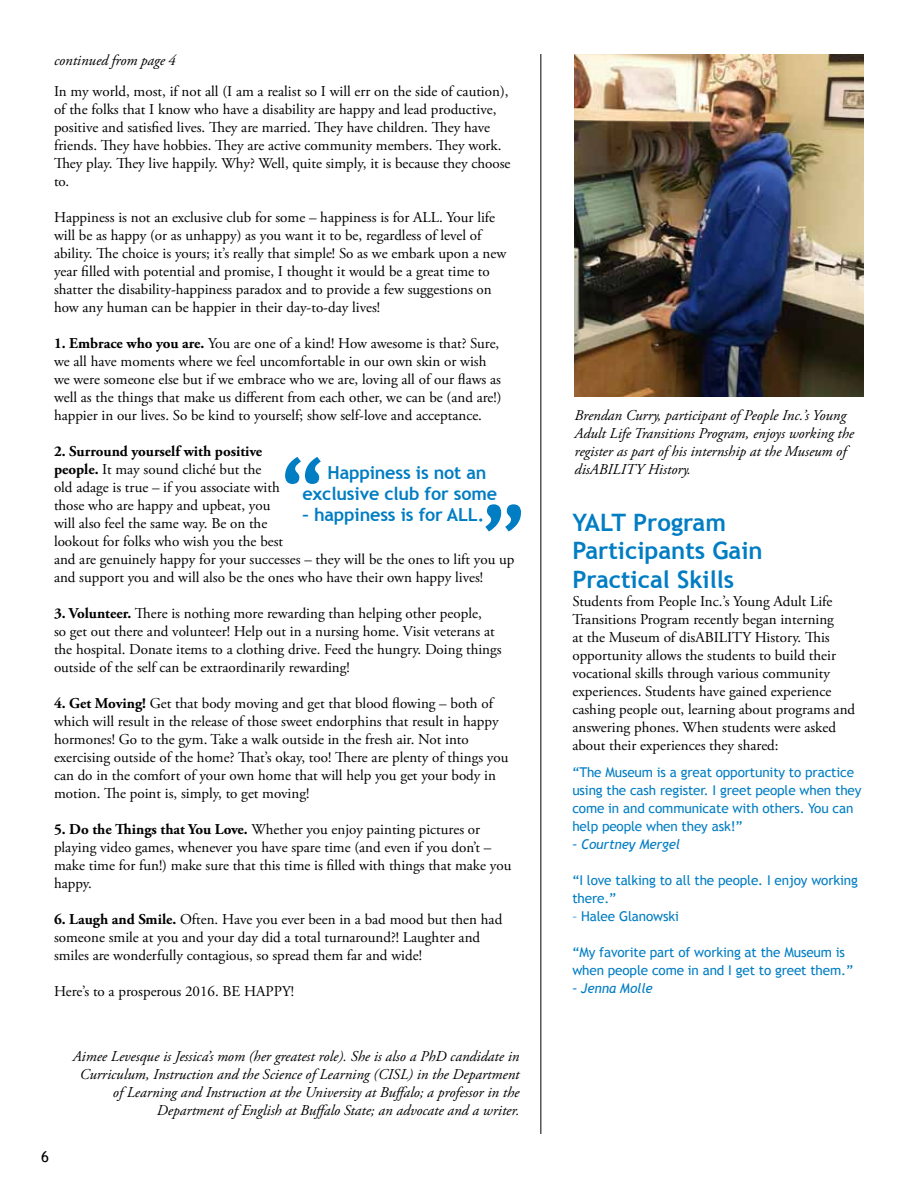
<style>
.page{position:relative;width:918px;height:1188px;background:#fff}
.page>*{position:absolute;margin:0;border:0;box-sizing:border-box;transform-origin:0 0}
.t1{font:700 24px/28.5px "Trebuchet MS";color:#007dc3}
.t2{font:700 18px "Trebuchet MS";letter-spacing:-.01em;color:#007dc3}
.t3{font:15px/18px "Adobe Garamond Pro";color:#000}
.t4{font:italic 15px/18px "Adobe Garamond Pro";color:#000;text-align:right}
.t5{font:15px "Trebuchet MS";color:#000}
.t6{font:13.5px/18px "Trebuchet MS";letter-spacing:-.01em;color:#007dc3}
.t7{font:italic 13.5px "Trebuchet MS";letter-spacing:-.01em;color:#007dc3}
.s1{font-weight:700}
</style>
<div class="page">
<img style="left:575px;top:54px;width:289px;height:342px">
<hr style="left:540px;top:54px;width:1px;height:1080px;background:#000">
<svg style="left:285px;top:457px;width:36px;height:27px"></svg>
<svg style="left:485px;top:504px;width:36px;height:27px"></svg>
<p class="t4" style="left:54px;top:52px;width:123px">continued from page 4</p>
<p class="t3" style="left:54px;top:83px;width:458px">In my world, most, if not all (I am a realist so I will err on the side of caution), of the folks that I know who have a disability are happy and lead productive, positive and satisfied lives. They are married. They have children. They have friends. They have hobbies. They are active community members. They work.<br>They play. They live happily. Why? Well, quite simply, it is because they choose to.</p>
<p class="t3" style="left:54px;top:209px;width:454px">Happiness is not an exclusive club for some – happiness is for ALL. Your life will be as happy (or as unhappy) as you want it to be, regardless of level of ability. The choice is yours; it’s really that simple! So as we embark upon a new year filled with potential and promise, I thought it would be a great time to shatter the disability-happiness paradox and to provide a few suggestions on how any human can be happier in their day-to-day lives!</p>
<p class="t3" style="left:54px;top:335px;width:449px"><span class="s1">1. Embrace who you are.</span> You are one of a kind! How awesome is that? Sure, we all have moments where we feel uncomfortable in our own skin or wish we were someone else but if we embrace who we are, loving all of our flaws as well as the things that make us different from each other, we can be (and are!) happier in our lives. So be kind to yourself; show self-love and acceptance.</p>
<p class="t3" style="left:54px;top:443px;width:462px"><span class="s1">2. Surround yourself with positive<br>people.</span> It may sound cliché but the<br>old adage is true – if you associate with<br>those who are happy and upbeat, you<br>will also feel the same way. Be on the<br>lookout for folks who wish you the best<br>and are genuinely happy for your successes – they will be the ones to lift you up and support you and will also be the ones who have their own happy lives!</p>
<p class="t3" style="left:54px;top:605px;width:449px"><span class="s1">3. Volunteer.</span> There is nothing more rewarding than helping other people,<br>so get out there and volunteer! Help out in a nursing home. Visit veterans at the hospital. Donate items to a clothing drive. Feed the hungry. Doing things outside of the self can be extraordinarily rewarding!</p>
<p class="t3" style="left:54px;top:695px;width:456px"><span class="s1">4. Get Moving!</span> Get that body moving and get that blood flowing – both of which will result in the release of those sweet endorphins that result in happy hormones! Go to the gym. Take a walk outside in the fresh air. Not into exercising outside of the home? That’s okay, too! There are plenty of things you can do in the comfort of your own home that will help you get your body in motion. The point is, simply, to get moving!</p>
<p class="t3" style="left:54px;top:821px;width:459px"><span class="s1">5. Do the Things that You Love.</span> Whether you enjoy painting pictures or playing video games, whenever you have spare time (and even if you don’t – make time for fun!) make sure that this time is filled with things that make you happy.</p>
<p class="t3" style="left:54px;top:911px;width:450px"><span class="s1">6. Laugh and Smile.</span> Often. Have you ever been in a bad mood but then had someone smile at you and your day did a total turnaround?! Laughter and smiles are wonderfully contagious, so spread them far and wide!</p>
<p class="t3" style="left:54px;top:983px;width:241px">Here’s to a prosperous 2016. BE HAPPY!</p>
<p class="t4" style="left:575px;top:407px;width:281px;text-align:left">Brendan Curry, participant of People Inc.’s Young<br>Adult Life Transitions Program, enjoys working the register as part of his internship at the Museum of</p>
<p class="t2" style="left:328px;top:461px;width:160px">Happiness is not an</p>
<p class="t4" style="left:575px;top:461px;width:118px">disABILITY History.</p>
<p class="t2" style="left:302px;top:482px;width:196px">exclusive club for some</p>
<p class="t2" style="left:302px;top:503px;width:183px">– happiness is for ALL.</p>
<h1 class="t1" style="left:572px;top:508px;width:192px">YALT Program<br>Participants Gain<br>Practical Skills</h1>
<p class="t3" style="left:572px;top:592px;width:284px">Students from People Inc.’s Young Adult Life Transitions Program recently began interning<br>at the Museum of disABILITY History. This opportunity allows the students to build their vocational skills through various community experiences. Students have gained experience cashing people out, learning about programs and answering phones. When students were asked about their experiences they shared:</p>
<p class="t6" style="left:572px;top:763px;width:291px">“The Museum is a great opportunity to practice using the cash register. I greet people when they come in and communicate with others. You can help people when they ask!”</p>
<p class="t7" style="left:572px;top:836px;width:109px">– Courtney Mergel</p>
<p class="t6" style="left:572px;top:871px;width:287px">“I love talking to all the people. I enjoy working there.”</p>
<p class="t6" style="left:572px;top:907px;width:108px">– Halee Glanowski</p>
<p class="t6" style="left:572px;top:943px;width:282px">“My favorite part of working at the Museum is when people come in and I get to greet them.”</p>
<p class="t7" style="left:572px;top:980px;width:82px">– Jenna Molle</p>
<p class="t5" style="left:41px;top:1148px;width:9px">6</p>
<p class="t4" style="left:73px;top:1047px;width:448px">Aimee Levesque is Jessica’s mom (her greatest role). She is also a PhD candidate in Curriculum, Instruction and the Science of Learning (CISL) in the Department of Learning and Instruction at the University at Buffalo; a professor in the Department of English at Buffalo State; an advocate and a writer.</p>
</div>
